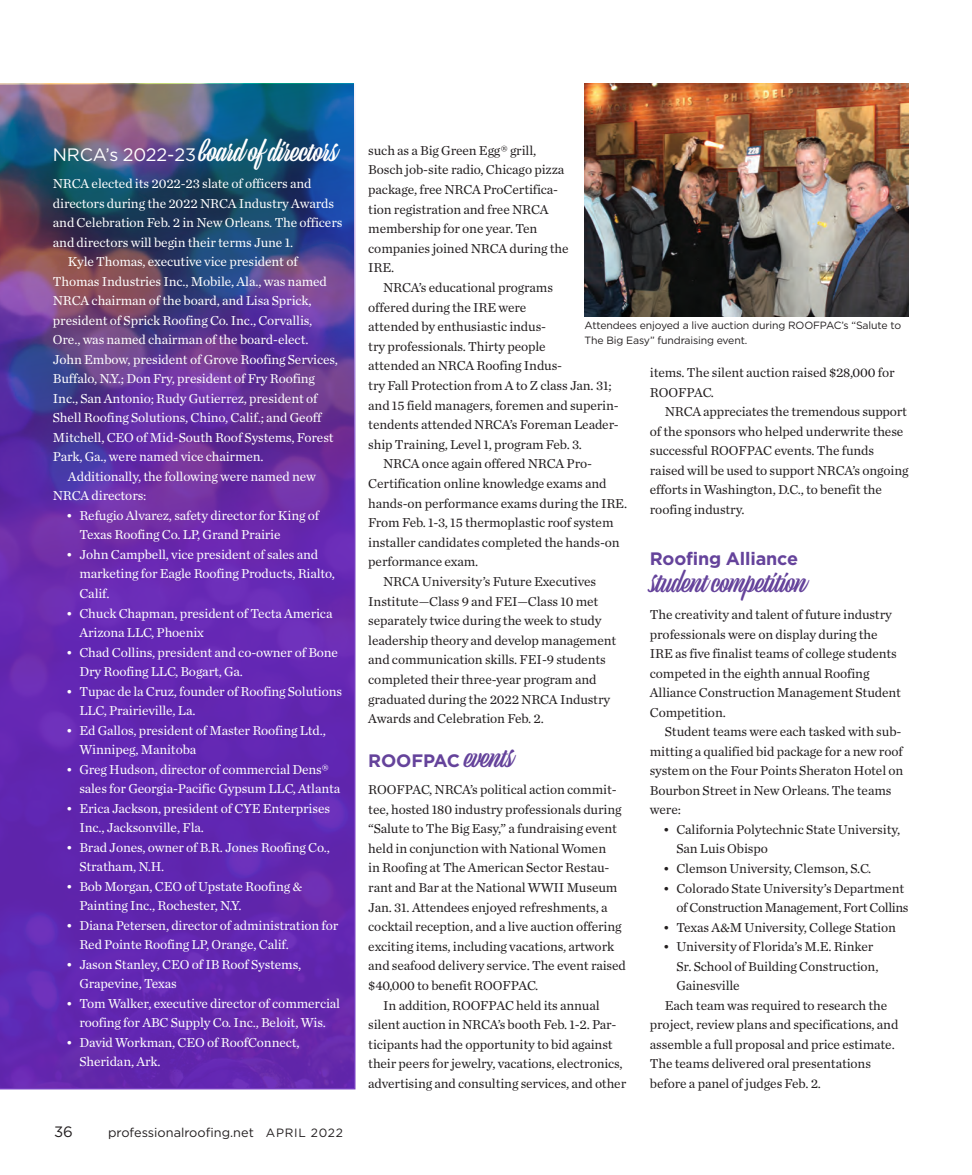
<style>
.page{position:relative;width:972px;height:1175px;background:#fff}
.page>*{position:absolute;margin:0;border:0;box-sizing:border-box;transform-origin:0 0}
.subhead{font:27px "Viktor Script";letter-spacing:-.005em;color:#fff}
.subhead-2{font:27px "Viktor Script";letter-spacing:-.005em;color:#65439b}
.subhead-3{font:700 18px "Gotham";letter-spacing:-.01em;color:#65439b}
.t1{font:15px "Gotham";color:#231f20}
.body{font:13.5px/19.6px "Chronicle Text G1";letter-spacing:-.01em;color:#231f20}
.body-2{font:13.5px/19.5px "Chronicle Text G1";letter-spacing:-.01em;color:#fff}
.Paragraph_after_subh{font:13.5px/19.6px "Chronicle Text G1";letter-spacing:-.01em;color:#231f20}
.t2{font:12.75px "Gotham";color:#231f20}
.t3{font:10.5px/15px "Gotham";letter-spacing:-.015em;color:#231f20}
.s1{font-family:"Gotham";font-size:18px}
.s2{font-size:12px}
.s3{font-family:"Viktor Script";font-weight:400;font-size:27px}
</style>
<div class="page">
<svg style="left:0;top:83px;width:356px;height:1006px;background:#5d329d"></svg>
<img style="left:585px;top:84px;width:324px;height:232px">
<p class="subhead" style="left:53px;top:136px;width:286px"><span class="s1">NRCA’s 2022-23</span> board of directors</p>
<p class="body-2" style="left:53px;top:173px;width:291px">NRCA elected its 2022-23 slate of officers and directors during the 2022 NRCA Industry Awards and Celebration Feb. 2 in New Orleans. The officers and directors will begin their terms June 1.</p>
<p class="body-2" style="left:53px;top:251px;width:286px;text-indent:15px">Kyle Thomas, executive vice president of Thomas Industries Inc., Mobile, Ala., was named NRCA chairman of the board, and Lisa Sprick, president of Sprick Roofing Co. Inc., Corvallis, Ore., was named chairman of the board-elect.<br>John Embow, president of Grove Roofing Services, Buffalo, N.Y.; Don Fry, president of Fry Roofing Inc., San Antonio; Rudy Gutierrez, president of Shell Roofing Solutions, Chino, Calif.; and Geoff Mitchell, CEO of Mid-South Roof Systems, Forest Park, Ga., were named vice chairmen.</p>
<p class="body-2" style="left:53px;top:466px;width:265px;text-indent:15px">Additionally, the following were named new<br>NRCA directors:</p>
<p class="body-2" style="left:79px;top:505px;width:241px;text-indent:-13px">• Refugio Alvarez, safety director for King of<br>Texas Roofing Co. LP, Grand Prairie</p>
<p class="body-2" style="left:79px;top:544px;width:257px;text-indent:-13px">• John Campbell, vice president of sales and marketing for Eagle Roofing Products, Rialto,<br>Calif.</p>
<p class="body-2" style="left:79px;top:602px;width:255px;text-indent:-13px">• Chuck Chapman, president of Tecta America<br>Arizona LLC, Phoenix</p>
<p class="body-2" style="left:79px;top:641px;width:260px;text-indent:-13px">• Chad Collins, president and co-owner of Bone<br>Dry Roofing LLC, Bogart, Ga.</p>
<p class="body-2" style="left:79px;top:680px;width:264px;text-indent:-13px">• Tupac de la Cruz, founder of Roofing Solutions<br>LLC, Prairieville, La.</p>
<p class="body-2" style="left:79px;top:719px;width:248px;text-indent:-13px">• Ed Gallos, president of Master Roofing Ltd.,<br>Winnipeg, Manitoba</p>
<p class="body-2" style="left:79px;top:758px;width:262px;text-indent:-13px">• Greg Hudson, director of commercial Dens® sales for Georgia-Pacific Gypsum LLC, Atlanta</p>
<p class="body-2" style="left:79px;top:797px;width:252px;text-indent:-13px">• Erica Jackson, president of CYE Enterprises<br>Inc., Jacksonville, Fla.</p>
<p class="body-2" style="left:79px;top:836px;width:252px;text-indent:-13px">• Brad Jones, owner of B.R. Jones Roofing Co.,<br>Stratham, N.H.</p>
<p class="body-2" style="left:79px;top:875px;width:224px;text-indent:-13px">• Bob Morgan, CEO of Upstate Roofing &amp;<br>Painting Inc., Rochester, N.Y.</p>
<p class="body-2" style="left:79px;top:914px;width:261px;text-indent:-13px">• Diana Petersen, director of administration for<br>Red Pointe Roofing LP, Orange, Calif.</p>
<p class="body-2" style="left:79px;top:953px;width:223px;text-indent:-13px">• Jason Stanley, CEO of IB Roof Systems,<br>Grapevine, Texas</p>
<p class="body-2" style="left:66px;top:992px;width:275px;text-align:center">• Tom Walker, executive director of commercial roofing for ABC Supply Co. Inc., Beloit, Wis.</p>
<p class="body-2" style="left:79px;top:1031px;width:222px;text-indent:-13px">• David Workman, CEO of RoofConnect,<br>Sheridan, Ark.</p>
<p class="t1" style="left:54px;top:1122px;width:20px">36</p>
<p class="t2" style="left:108px;top:1124px;width:236px">professionalroofing.net <span class="s2">APRIL 2022</span></p>
<p class="body" style="left:368px;top:140px;width:202px">such as a Big Green Egg® grill,<br>Bosch job-site radio, Chicago pizza package, free NRCA ProCertifica&shy;tion registration and free NRCA membership for one year. Ten companies joined NRCA during the<br>IRE.</p>
<p class="body" style="left:368px;top:277px;width:252px;text-indent:15px">NRCA’s educational programs<br>offered during the IRE were<br>attended by enthusiastic indus-<br>try professionals. Thirty people<br>attended an NRCA Roofing Indus-<br>try Fall Protection from A to Z class Jan. 31; and 15 field managers, foremen and superin&shy;tendents attended NRCA’s Foreman Leader&shy;ship Training, Level 1, program Feb. 3.</p>
<p class="body" style="left:368px;top:453px;width:260px;text-indent:15px">NRCA once again offered NRCA Pro-Certification online knowledge exams and hands-on performance exams during the IRE.<br>From Feb. 1-3, 15 thermoplastic roof system installer candidates completed the hands-on performance exam.</p>
<p class="body" style="left:368px;top:571px;width:250px;text-indent:15px">NRCA University’s Future Executives Institute—Class 9 and FEI—Class 10 met separately twice during the week to study leadership theory and develop management and communication skills. FEI-9 students completed their three-year program and graduated during the 2022 NRCA Industry Awards and Celebration Feb. 2.</p>
<p class="subhead-3" style="left:368px;top:748px;width:147px">ROOFPAC <span class="s3">events</span></p>
<p class="Paragraph_after_subh" style="left:368px;top:779px;width:259px">ROOFPAC, NRCA’s political action commit&shy;tee, hosted 180 industry professionals during “Salute to The Big Easy,” a fundraising event held in conjunction with National Women<br>in Roofing at The American Sector Restau&shy;rant and Bar at the National WWII Museum Jan. 31. Attendees enjoyed refreshments, a cocktail reception, and a live auction offering exciting items, including vacations, artwork and seafood delivery service. The event raised $40,000 to benefit ROOFPAC.</p>
<p class="body" style="left:368px;top:994px;width:259px;text-indent:15px">In addition, ROOFPAC held its annual silent auction in NRCA’s booth Feb. 1-2. Par&shy;ticipants had the opportunity to bid against their peers for jewelry, vacations, electronics, advertising and consulting services, and other</p>
<p class="t3" style="left:585px;top:317px;width:318px">Attendees enjoyed a live auction during ROOFPAC’s “Salute to<br>The Big Easy” fundraising event.</p>
<p class="body" style="left:650px;top:362px;width:246px">items. The silent auction raised $28,000 for<br>ROOFPAC.</p>
<p class="body" style="left:650px;top:401px;width:260px;text-indent:15px">NRCA appreciates the tremendous support of the sponsors who helped underwrite these successful ROOFPAC events. The funds raised will be used to support NRCA’s ongoing efforts in Washington, D.C., to benefit the roofing industry.</p>
<p class="subhead-3" style="left:650px;top:546px;width:150px">Roofing Alliance</p>
<p class="subhead-2" style="left:650px;top:567px;width:158px">student competition</p>
<p class="Paragraph_after_subh" style="left:650px;top:604px;width:253px">The creativity and talent of future industry professionals were on display during the IRE as five finalist teams of college students competed in the eighth annual Roofing Alliance Construction Management Student Competition.</p>
<p class="body" style="left:650px;top:721px;width:255px;text-indent:15px">Student teams were each tasked with sub&shy;mitting a qualified bid package for a new roof system on the Four Points Sheraton Hotel on Bourbon Street in New Orleans. The teams were:</p>
<p class="body" style="left:676px;top:819px;width:225px;text-indent:-13px">• California Polytechnic State University,<br>San Luis Obispo</p>
<p class="body" style="left:663px;top:858px;width:210px">• Clemson University, Clemson, S.C.</p>
<p class="body" style="left:676px;top:877px;width:234px;text-indent:-13px">• Colorado State University’s Department of Construction Management, Fort Collins</p>
<p class="body" style="left:663px;top:916px;width:234px">• Texas A&amp;M University, College Station</p>
<p class="body" style="left:676px;top:936px;width:204px;text-indent:-13px">• University of Florida’s M.E. Rinker<br>Sr. School of Building Construction,<br>Gainesville</p>
<p class="body" style="left:650px;top:994px;width:250px;text-indent:15px">Each team was required to research the project, review plans and specifications, and assemble a full proposal and price estimate.<br>The teams delivered oral presentations before a panel of judges Feb. 2.</p>
</div>
